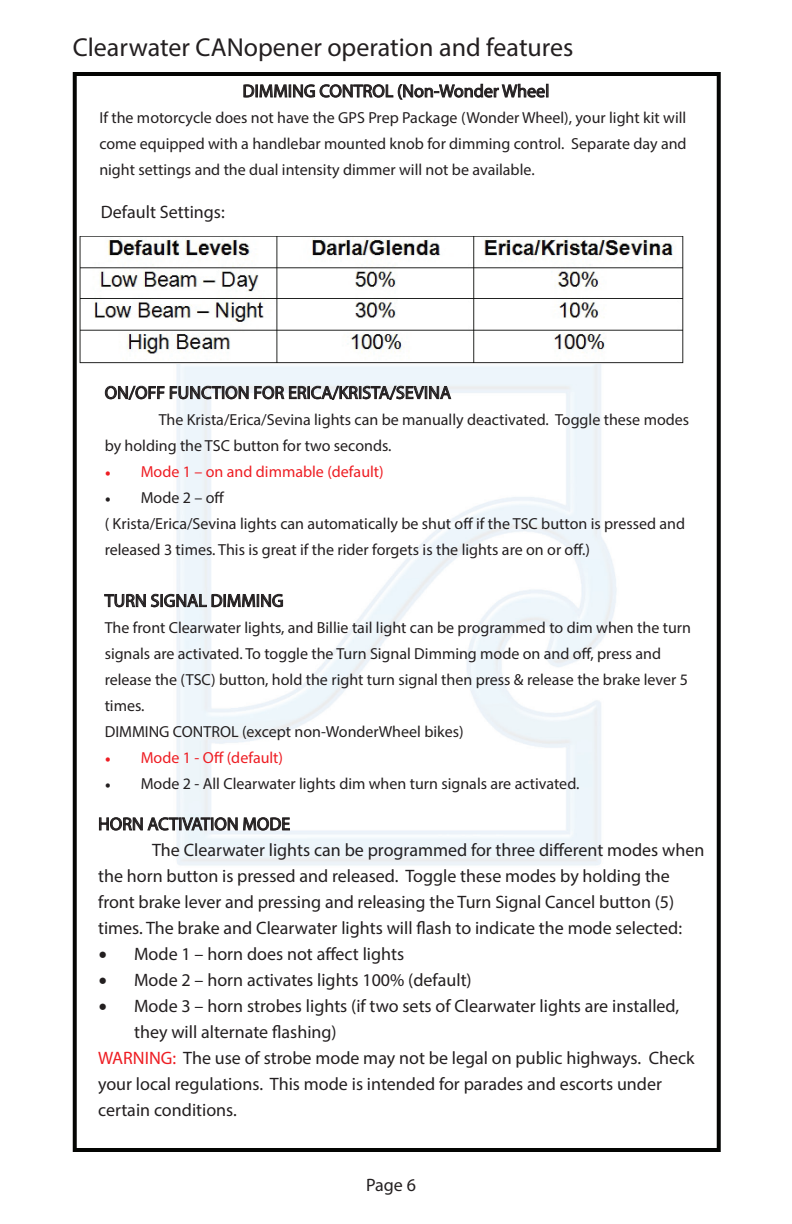
<style>
.page{position:relative;width:792px;height:1224px;background:#fff}
.page>*{position:absolute;margin:0;border:0;box-sizing:border-box;transform-origin:0 0}
.t1{font:26px "Myriad Pro";color:#231f20}
.t2{font:18px "Myriad Pro";color:#231f20}
.t3{font:16px/26px "Myriad Pro";color:#231f20}
.t4{font:16px "Myriad Pro";color:#ee1d23}
.s1{font-family:"Minion Pro"}
.s2{font-family:"Minion Pro";font-size:24px}
.s3{color:#ee1d23}
</style>
<div class="page">
<img style="left:73px;top:72px;width:648px;height:1080px">
<img style="left:78px;top:236px;width:607px;height:127px">
<svg style="left:243px;top:72px;width:303px;height:38px"></svg>
<div style="left:546px;top:84px;width:3px;height:14px;border:1px solid #231f20"></div>
<svg style="left:104px;top:380px;width:348px;height:26px"></svg>
<svg style="left:104px;top:587px;width:180px;height:26px"></svg>
<svg style="left:98px;top:811px;width:193px;height:26px"></svg>
<h1 class="t1" style="left:73px;top:31px;width:502px">Clearwater CANopener operation and features</h1>
<p class="t2" style="left:243px;top:80px;width:308px">DIMMING CONTROL (Non-Wonder Wheel</p>
<p class="t3" style="left:99px;top:104px;width:589px;text-align:justify">If the motorcycle does not have the GPS Prep Package (Wonder Wheel), your light kit will come equipped with a handlebar mounted knob for dimming control. Separate day and night settings and the dual intensity dimmer will not be available.</p>
<p class="t2" style="left:101px;top:201px;width:125px">Default Settings:</p>
<p class="t2" style="left:105px;top:381px;width:348px">ON/OFF FUNCTION FOR ERICA/KRISTA/SEVINA</p>
<p class="t3" style="left:105px;top:406px;width:586px;text-indent:54px">The Krista/Erica/Sevina lights can be manually deactivated. Toggle these modes by holding the TSC button for two seconds.</p>
<p class="t4" style="left:105px;top:461px;width:281px"><span class="s1">•</span> Mode 1 – on and dimmable (default)</p>
<p class="t3" style="left:105px;top:484px;width:582px"><span class="s1">•</span> Mode 2 – off<br>( Krista/Erica/Sevina lights can automatically be shut off if the TSC button is pressed and released 3 times. This is great if the rider forgets is the lights are on or off.)</p>
<p class="t2" style="left:105px;top:589px;width:180px">TURN SIGNAL DIMMING</p>
<p class="t3" style="left:105px;top:614px;width:588px">The front Clearwater lights, and Billie tail light can be programmed to dim when the turn signals are activated. To toggle the Turn Signal Dimming mode on and off, press and release the (TSC) button, hold the right turn signal then press &amp; release the brake lever 5 times.<br>DIMMING CONTROL (except non-WonderWheel bikes)</p>
<p class="t4" style="left:105px;top:747px;width:180px"><span class="s1">•</span> Mode 1 - Off (default)</p>
<p class="t3" style="left:105px;top:770px;width:476px"><span class="s1">•</span> Mode 2 - All Clearwater lights dim when turn signals are activated.</p>
<p class="t2" style="left:98px;top:813px;width:194px">HORN ACTIVATION MODE</p>
<p class="t2" style="left:152px;top:839px;width:554px">The Clearwater lights can be programmed for three different modes when</p>
<p class="t2" style="left:98px;top:865px;width:573px">the horn button is pressed and released. Toggle these modes by holding the</p>
<p class="t2" style="left:98px;top:891px;width:578px">front brake lever and pressing and releasing the Turn Signal Cancel button (5)</p>
<p class="t2" style="left:98px;top:917px;width:585px">times. The brake and Clearwater lights will flash to indicate the mode selected:</p>
<p class="t2" style="left:98px;top:943px;width:308px"><span class="s2">•</span> Mode 1 – horn does not affect lights</p>
<p class="t2" style="left:98px;top:969px;width:375px"><span class="s2">•</span> Mode 2 – horn activates lights 100% (default)</p>
<p class="t2" style="left:98px;top:995px;width:583px"><span class="s2">•</span> Mode 3 – horn strobes lights (if two sets of Clearwater lights are installed,</p>
<p class="t2" style="left:134px;top:1021px;width:204px">they will alternate flashing)</p>
<p class="t2" style="left:98px;top:1047px;width:598px"><span class="s3">WARNING:</span> The use of strobe mode may not be legal on public highways. Check</p>
<p class="t2" style="left:98px;top:1073px;width:565px">your local regulations. This mode is intended for parades and escorts under</p>
<p class="t2" style="left:98px;top:1099px;width:140px">certain conditions.</p>
<p class="t2" style="left:366px;top:1174px;width:51px">Page 6</p>
</div>
